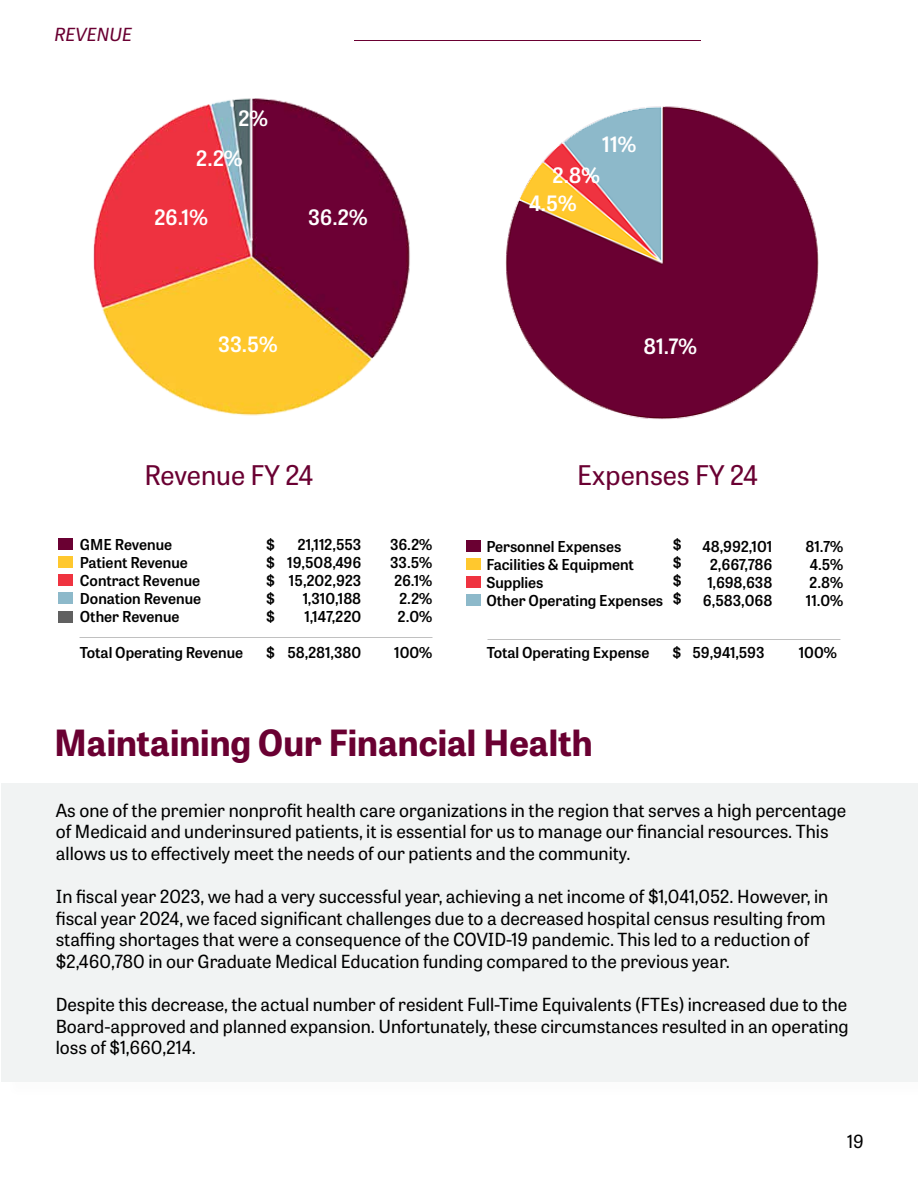
<style>
.page{position:relative;width:918px;height:1188px;background:#fff}
.page>*{position:absolute;margin:0;border:0;box-sizing:border-box;transform-origin:0 0}
.t1{font:700 36px "Tablet Gothic";color:#6a0032}
.t2{font:27px "Tablet Gothic";color:#6a0032}
.t3{font:600 21.15px "Tablet Gothic";color:#fff}
.t4{font:18px/21.6px "Tablet Gothic";color:#000}
.t5{font:italic 18px "Tablet Gothic";color:#6a0032}
.t6{font:600 15px/18px "Tablet Gothic";color:#000;text-align:justify}
</style>
<div class="page">
<div style="left:2px;top:783px;width:916px;height:299px;background:#f1f3f3"></div>
<div style="left:59px;top:538px;width:14px;height:12px;background:#6a0032"></div>
<div style="left:59px;top:556px;width:14px;height:12px;background:#ffc82e"></div>
<div style="left:59px;top:574px;width:14px;height:12px;background:#ef3340"></div>
<div style="left:59px;top:592px;width:14px;height:12px;background:#8db9ca"></div>
<div style="left:59px;top:612px;width:14px;height:11px;background:#606060"></div>
<div style="left:466px;top:540px;width:14px;height:12px;background:#6a0032"></div>
<div style="left:466px;top:558px;width:14px;height:12px;background:#ffc82e"></div>
<div style="left:466px;top:576px;width:14px;height:12px;background:#ef3340"></div>
<div style="left:466px;top:594px;width:14px;height:12px;background:#8db9ca"></div>
<img style="left:93px;top:98px;width:317px;height:318px">
<img style="left:505px;top:106px;width:314px;height:314px">
<p class="t5" style="left:54px;top:22px;width:79px">REVENUE</p>
<p class="t3" style="left:238px;top:104px;width:31px">2%</p>
<p class="t3" style="left:196px;top:143px;width:48px">2.2%</p>
<p class="t3" style="left:154px;top:202px;width:55px">26.1%</p>
<p class="t3" style="left:308px;top:202px;width:61px">36.2%</p>
<p class="t3" style="left:218px;top:329px;width:61px">33.5%</p>
<p class="t3" style="left:602px;top:130px;width:36px">11%</p>
<p class="t3" style="left:552px;top:160px;width:49px">2.8%</p>
<p class="t3" style="left:529px;top:188px;width:49px">4.5%</p>
<p class="t3" style="left:644px;top:331px;width:55px">81.7%</p>
<h2 class="t2" style="left:144px;top:457px;width:171px">Revenue FY 24</h2>
<h2 class="t2" style="left:577px;top:457px;width:182px">Expenses FY 24</h2>
<p class="t6" style="left:80px;top:534px;width:123px;text-align:left">GME Revenue<br>Patient Revenue<br>Contract Revenue<br>Donation Revenue<br>Other Revenue</p>
<p class="t6" style="left:80px;top:642px;width:165px">Total Operating Revenue</p>
<p class="t6" style="left:266px;top:534px;width:10px">$ $ $ $ $</p>
<p class="t6" style="left:266px;top:642px;width:10px">$</p>
<p class="t6" style="left:287px;top:534px;width:76px;text-align:right">21,112,553<br>19,508,496<br>15,202,923<br>1,310,188<br>1,147,220</p>
<p class="t6" style="left:287px;top:642px;width:75px">58,281,380</p>
<p class="t6" style="left:390px;top:534px;width:44px;text-align:center">36.2%<br>33.5%<br>26.1%<br>2.2%<br>2.0%</p>
<p class="t6" style="left:394px;top:642px;width:40px">100%</p>
<p class="t6" style="left:673px;top:535px;width:10px">$ $ $ $</p>
<p class="t6" style="left:486px;top:537px;width:178px;text-align:left">Personnel Expenses<br>Facilities &amp; Equipment<br>Supplies<br>Other Operating Expenses</p>
<p class="t6" style="left:702px;top:537px;width:72px;text-align:center">48,992,101<br>2,667,786<br>1,698,638<br>6,583,068</p>
<p class="t6" style="left:805px;top:537px;width:39px">81.7% 4.5% 2.8% 11.0%</p>
<p class="t6" style="left:487px;top:643px;width:164px">Total Operating Expense</p>
<p class="t6" style="left:672px;top:643px;width:94px">$ 59,941,593</p>
<p class="t6" style="left:799px;top:643px;width:40px">100%</p>
<h1 class="t1" style="left:54px;top:718px;width:540px">Maintaining Our Financial Health</h1>
<p class="t4" style="left:56px;top:799px;width:792px">As one of the premier nonprofit health care organizations in the region that serves a high percentage of Medicaid and underinsured patients, it is essential for us to manage our financial resources. This allows us to effectively meet the needs of our patients and the community.</p>
<p class="t4" style="left:56px;top:885px;width:774px">In fiscal year 2023, we had a very successful year, achieving a net income of $1,041,052. However, in fiscal year 2024, we faced significant challenges due to a decreased hospital census resulting from staffing shortages that were a consequence of the COVID-19 pandemic. This led to a reduction of $2,460,780 in our Graduate Medical Education funding compared to the previous year.</p>
<p class="t4" style="left:56px;top:993px;width:794px;text-align:justify">Despite this decrease, the actual number of resident Full-Time Equivalents (FTEs) increased due to the Board-approved and planned expansion. Unfortunately, these circumstances resulted in an operating loss of $1,660,214.</p>
<p class="t4" style="left:847px;top:1129px;width:18px">19</p>
</div>
